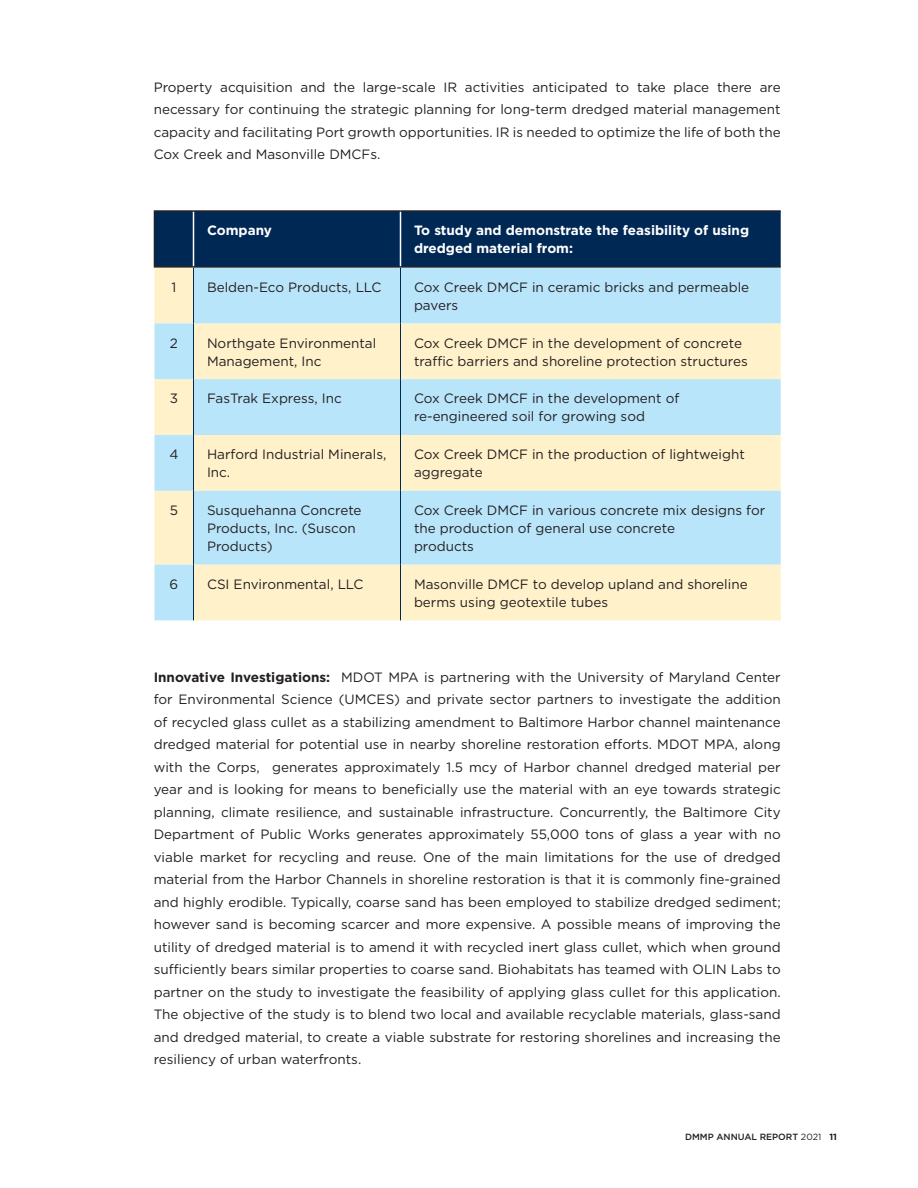
<style>
.page{position:relative;width:918px;height:1188px;background:#fff}
.page>*{position:absolute;margin:0;border:0;box-sizing:border-box;transform-origin:0 0}
.t1{font:13.5px/22.5px "Gotham";color:#231f20}
.t2{font:700 13.5px/18px "Gotham";color:#fff}
.t3{font:500 9px "Gotham";color:#231f20}
.s1{font-weight:700}
.s2{font-weight:400}
</style>
<div class="page">
<div style="left:155px;top:212px;width:626px;height:54px;background:#002855"></div>
<svg style="left:154px;top:268px;width:627px;height:352px;background:#daeae3"></svg>
<hr style="left:154px;top:210px;width:40px;height:2px;background:#231f20">
<hr style="left:154px;top:212px;width:1px;height:54px;background:#231f20">
<hr style="left:194px;top:210px;width:206px;height:2px;background:#231f20">
<hr style="left:400px;top:210px;width:381px;height:2px;background:#231f20">
<hr style="left:154px;top:266px;width:40px;height:2px;background:#231f20">
<hr style="left:194px;top:266px;width:206px;height:2px;background:#231f20">
<hr style="left:400px;top:266px;width:381px;height:2px;background:#231f20">
<hr style="left:193px;top:212px;width:1px;height:54px;background:#fff">
<hr style="left:400px;top:212px;width:1px;height:54px;background:#fff">
<hr style="left:193px;top:268px;width:1px;height:55px;background:#002855">
<hr style="left:193px;top:323px;width:1px;height:56px;background:#002855">
<hr style="left:193px;top:379px;width:1px;height:56px;background:#002855">
<hr style="left:193px;top:435px;width:1px;height:56px;background:#002855">
<hr style="left:193px;top:491px;width:1px;height:74px;background:#002855">
<hr style="left:193px;top:565px;width:1px;height:55px;background:#002855">
<hr style="left:400px;top:268px;width:1px;height:55px;background:#002855">
<hr style="left:400px;top:323px;width:1px;height:56px;background:#002855">
<hr style="left:400px;top:379px;width:1px;height:56px;background:#002855">
<hr style="left:400px;top:435px;width:1px;height:56px;background:#002855">
<hr style="left:400px;top:491px;width:1px;height:74px;background:#002855">
<hr style="left:400px;top:565px;width:1px;height:55px;background:#002855">
<p class="t1" style="left:154px;top:75px;width:629px;text-align:justify">Property acquisition and the large-scale IR activities anticipated to take place there are necessary for continuing the strategic planning for long-term dredged material management capacity and facilitating Port growth opportunities. IR is needed to optimize the life of both the Cox Creek and Masonville DMCFs.</p>
<p class="t2" style="left:207px;top:221px;width:67px">Company</p>
<p class="t2" style="left:414px;top:221px;width:337px">To study and demonstrate the feasibility of using dredged material from:</p>
<p class="t1" style="left:172px;top:276px;width:6px">1</p>
<p class="t1" style="left:207px;top:276px;width:176px">Belden-Eco Products, LLC</p>
<p class="t1" style="left:414px;top:278px;width:337px;line-height:18px">Cox Creek DMCF in ceramic bricks and permeable pavers</p>
<p class="t1" style="left:170px;top:331px;width:10px">2</p>
<p class="t1" style="left:207px;top:331px;width:171px">Northgate Environmental</p>
<p class="t1" style="left:207px;top:349px;width:116px">Management, Inc</p>
<p class="t1" style="left:414px;top:334px;width:335px;line-height:18px">Cox Creek DMCF in the development of concrete traffic barriers and shoreline protection structures</p>
<p class="t1" style="left:170px;top:387px;width:10px">3</p>
<p class="t1" style="left:207px;top:387px;width:136px">FasTrak Express, Inc</p>
<p class="t1" style="left:414px;top:387px;width:267px">Cox Creek DMCF in the development of</p>
<p class="t1" style="left:414px;top:405px;width:233px">re-engineered soil for growing sod</p>
<p class="t1" style="left:169px;top:443px;width:11px">4</p>
<p class="t1" style="left:207px;top:445px;width:181px;line-height:18px">Harford Industrial Minerals,<br>Inc.</p>
<p class="t1" style="left:414px;top:445px;width:332px;line-height:18px">Cox Creek DMCF in the production of lightweight aggregate</p>
<p class="t1" style="left:170px;top:499px;width:10px">5</p>
<p class="t1" style="left:207px;top:499px;width:156px">Susquehanna Concrete</p>
<p class="t1" style="left:207px;top:517px;width:150px">Products, Inc. (Suscon</p>
<p class="t1" style="left:207px;top:535px;width:67px">Products)</p>
<p class="t1" style="left:414px;top:501px;width:353px;line-height:18px">Cox Creek DMCF in various concrete mix designs for the production of general use concrete</p>
<p class="t1" style="left:414px;top:535px;width:62px">products</p>
<p class="t1" style="left:170px;top:573px;width:10px">6</p>
<p class="t1" style="left:207px;top:573px;width:158px">CSI Environmental, LLC</p>
<p class="t1" style="left:414px;top:575px;width:335px;line-height:18px">Masonville DMCF to develop upland and shoreline berms using geotextile tubes</p>
<p class="t1" style="left:154px;top:666px;width:629px;text-align:justify"><span class="s1">Innovative Investigations:</span> MDOT MPA is partnering with the University of Maryland Center for Environmental Science (UMCES) and private sector partners to investigate the addition of recycled glass cullet as a stabilizing amendment to Baltimore Harbor channel maintenance dredged material for potential use in nearby shoreline restoration efforts. MDOT MPA, along with the Corps, generates approximately 1.5 mcy of Harbor channel dredged material per year and is looking for means to beneficially use the material with an eye towards strategic planning, climate resilience, and sustainable infrastructure. Concurrently, the Baltimore City Department of Public Works generates approximately 55,000 tons of glass a year with no viable market for recycling and reuse. One of the main limitations for the use of dredged material from the Harbor Channels in shoreline restoration is that it is commonly fine-grained and highly erodible. Typically, coarse sand has been employed to stabilize dredged sediment; however sand is becoming scarcer and more expensive. A possible means of improving the utility of dredged material is to amend it with recycled inert glass cullet, which when ground sufficiently bears similar properties to coarse sand. Biohabitats has teamed with OLIN Labs to partner on the study to investigate the feasibility of applying glass cullet for this application.<br>The objective of the study is to blend two local and available recyclable materials, glass-sand and dredged material, to create a viable substrate for restoring shorelines and increasing the resiliency of urban waterfronts.</p>
<p class="t3" style="left:685px;top:1131px;width:153px">DMMP ANNUAL REPORT <span class="s2">2021</span> <span class="s1">11</span></p>
</div>
